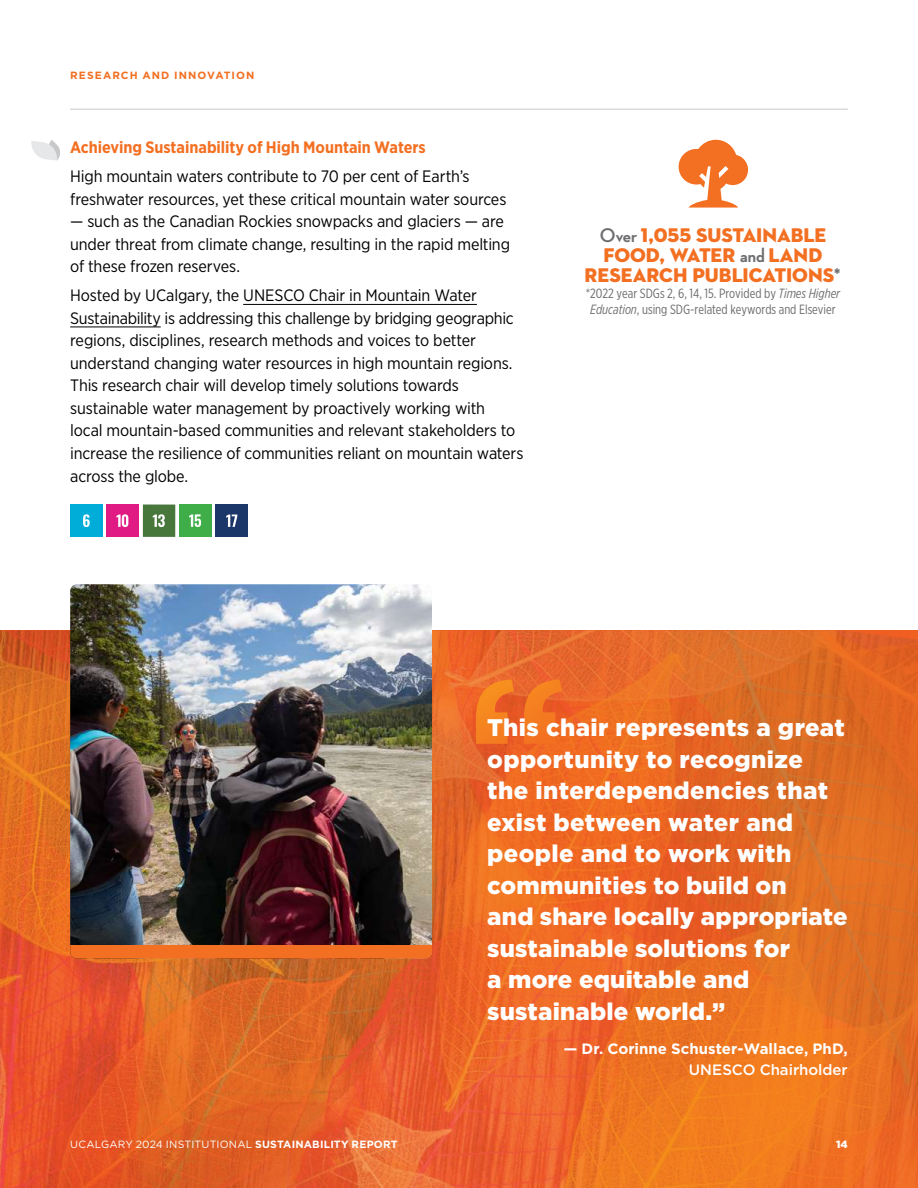
<style>
.page{position:relative;width:918px;height:1188px;background:#fff}
.page>*{position:absolute;margin:0;border:0;box-sizing:border-box;transform-origin:0 0}
.t1{font:700 203.7px "Gotham Narrow";color:#fff}
.t2{font:900 24px/31.5px "Gotham";letter-spacing:.01em;color:#fff}
.t3{font:20.1px/20.1px "Neutraface 2 Display Titling";color:#f36f21;text-align:center}
.t4{font:16.5px/22.5px "Gotham Narrow";letter-spacing:-.01em;color:#000}
.t5{font:700 16.5px "Gotham Narrow";letter-spacing:-.005em;color:#f36f21}
.t6{font:700 15px "Gotham";color:#fff}
.t7{font:500 15px "Gotham";color:#fff}
.t8{font:13.35px/16px "Gotham X Narrow";color:#6d6e71;text-align:center}
.t9{font:10.5px "Gotham";letter-spacing:.015em;color:#fff}
.t10{font:700 10.5px "Gotham";letter-spacing:.1em;color:#f36f21}
.t11{font:900 10.5px "Gotham";color:#fff}
.s1{font-family:"Neutraface 2 Display";font-weight:700;color:#6d6e71}
.s2{font-style:italic}
.s3{font-weight:700}
</style>
<div class="page">
<svg style="left:0;top:630px;width:918px;height:558px;background:#e66825"></svg>
<hr style="left:243px;top:304px;width:234px;height:1px;background:#000">
<hr style="left:70px;top:327px;width:91px;height:1px;background:#000">
<div style="left:70px;top:505px;width:33px;height:32px;background:#00add8"></div>
<svg style="left:83px;top:514px;width:7px;height:13px"></svg>
<div style="left:107px;top:505px;width:32px;height:32px;background:#e01b83"></div>
<svg style="left:116px;top:514px;width:12px;height:13px"></svg>
<div style="left:143px;top:505px;width:32px;height:32px;background:#48773c"></div>
<svg style="left:153px;top:514px;width:12px;height:13px"></svg>
<div style="left:179px;top:505px;width:33px;height:32px;background:#3fae49"></div>
<svg style="left:189px;top:514px;width:12px;height:13px"></svg>
<div style="left:216px;top:505px;width:32px;height:32px;background:#1b3668"></div>
<svg style="left:226px;top:515px;width:11px;height:12px"></svg>
<svg style="left:31px;top:140px;width:29px;height:21px"></svg>
<hr style="left:70px;top:109px;width:778px;height:1px;background:#c7c8ca">
<img style="left:70px;top:584px;width:362px;height:361px">
<div style="left:70px;top:945px;width:362px;height:13px;background:#f36f21"></div>
<svg style="left:679px;top:140px;width:69px;height:68px"></svg>
<p class="t10" style="left:70px;top:68px;width:186px">RESEARCH AND INNOVATION</p>
<p class="t5" style="left:70px;top:137px;width:357px">Achieving Sustainability of High Mountain Waters</p>
<p class="t4" style="left:70px;top:165px;width:438px">High mountain waters contribute to 70 per cent of Earth’s freshwater resources, yet these critical mountain water sources</p>
<p class="t4" style="left:70px;top:210px;width:441px">— such as the Canadian Rockies snowpacks and glaciers — are under threat from climate change, resulting in the rapid melting of these frozen reserves.</p>
<p class="t4" style="left:70px;top:284px;width:455px">Hosted by UCalgary, the UNESCO Chair in Mountain Water Sustainability is addressing this challenge by bridging geographic regions, disciplines, research methods and voices to better understand changing water resources in high mountain regions.<br>This research chair will develop timely solutions towards sustainable water management by proactively working with<br>local mountain-based communities and relevant stakeholders to increase the resilience of communities reliant on mountain waters across the globe.</p>
<p class="t3" style="left:585px;top:225px;width:258px"><span class="s1">Over</span> 1,055 SUSTAINABLE<br>FOOD, WATER <span class="s1">and</span> LAND<br>RESEARCH PUBLICATIONS<span class="s1">*</span></p>
<p class="t8" style="left:586px;top:285px;width:256px">*2022 year SDGs 2, 6, 14, 15. Provided by <span class="s2">Times Higher<br>Education</span>, using SDG-related keywords and Elsevier</p>
<h1 class="t1" style="left:465px;top:621px;width:104px">“</h1>
<p class="t2" style="left:487px;top:712px;width:362px">This chair represents a great opportunity to recognize the interdependencies that exist between water and people and to work with communities to build on<br>and share locally appropriate sustainable solutions for<br>a more equitable and sustainable world.”</p>
<p class="t6" style="left:564px;top:1039px;width:285px">— Dr. Corinne Schuster-Wallace, PhD,</p>
<p class="t7" style="left:689px;top:1060px;width:161px">UNESCO Chairholder</p>
<p class="t9" style="left:70px;top:1137px;width:329px">UCALGARY 2024 INSTITUTIONAL <span class="s3">SUSTAINABILITY REPORT</span></p>
<p class="t11" style="left:836px;top:1137px;width:13px">14</p>
</div>
